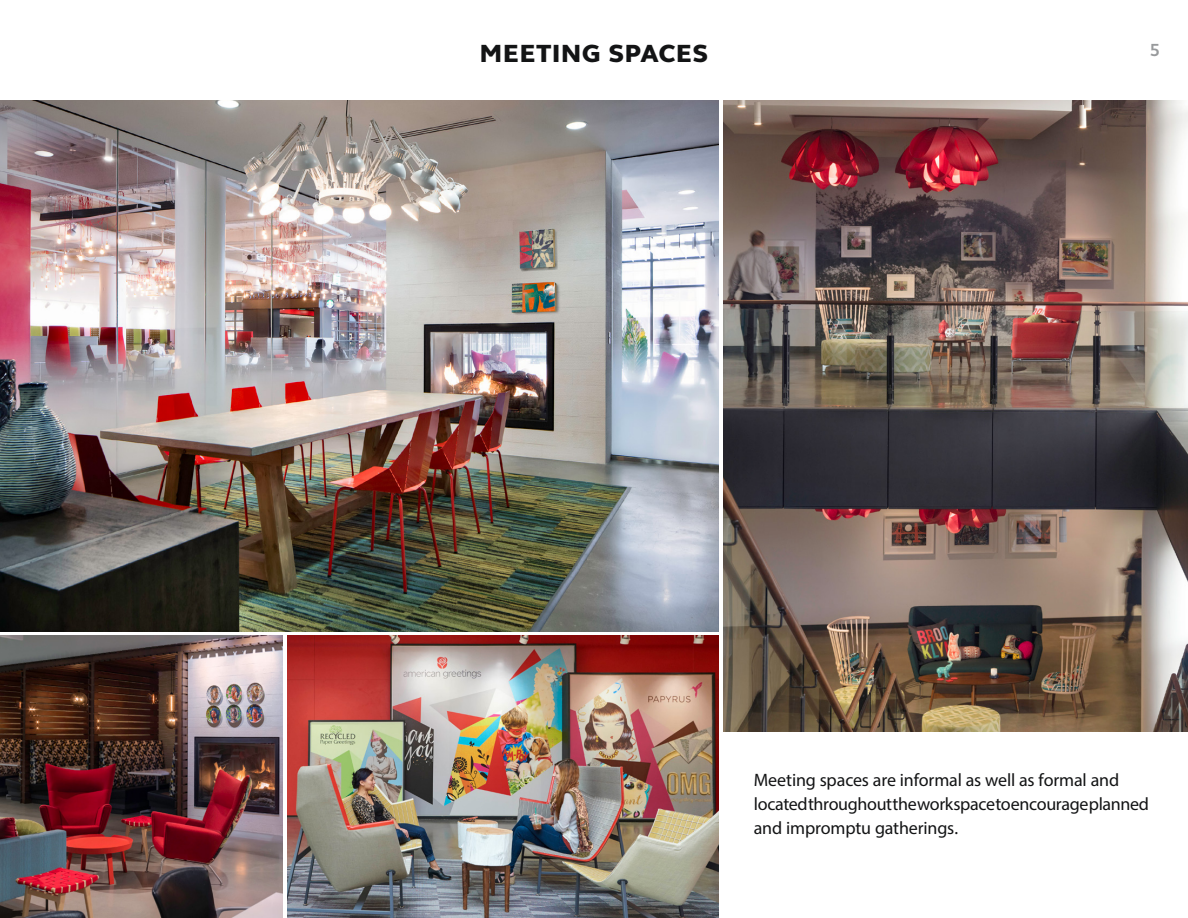
<style>
.page{position:relative;width:1188px;height:918px;background:#fff}
.page>*{position:absolute;margin:0;border:0;box-sizing:border-box;transform-origin:0 0}
.t1{font:800 25.5px "FS Elliot Pro";letter-spacing:.035em;color:#131415}
.t2{font:18px/24px "Myriad Pro";letter-spacing:-.01em;color:#131415}
.t3{font:700 18px "FS Elliot Pro";color:#989a9c}
</style>
<div class="page">
<img style="left:0;top:635px;width:283px;height:283px">
<img style="left:0;top:100px;width:718px;height:531px">
<img style="left:723px;top:100px;width:465px;height:631px">
<img style="left:288px;top:635px;width:430px;height:283px">
<h1 class="t1" style="left:480px;top:36px;width:230px">MEETING SPACES</h1>
<p class="t3" style="left:1150px;top:38px;width:12px">5</p>
<p class="t2" style="left:754px;top:768px;width:397px">Meeting spaces are informal as well as formal and located throughout the workspace to encourage planned and impromptu gatherings.</p>
</div>
